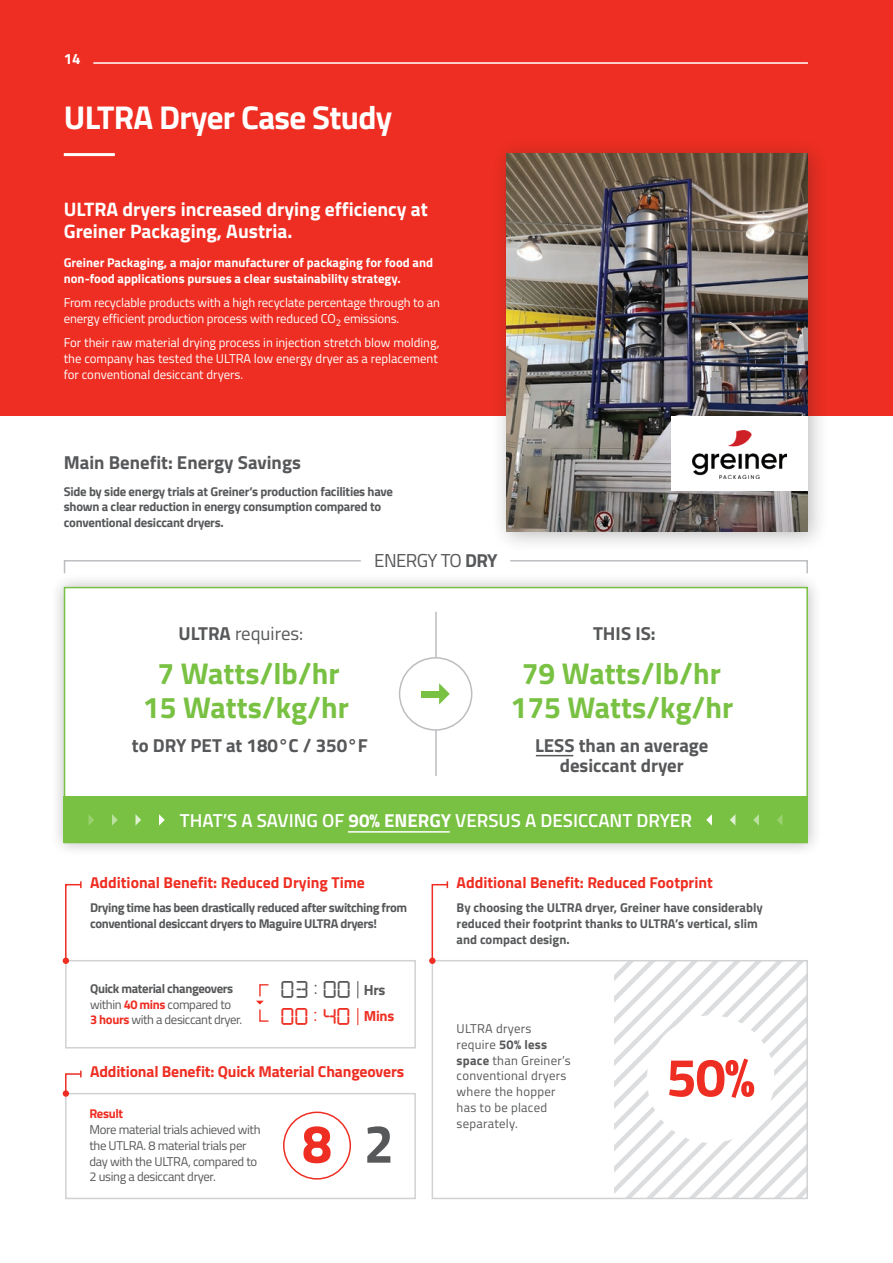
<style>
.page{position:relative;width:893px;height:1263px;background:#fff}
.page>*{position:absolute;margin:0;border:0;box-sizing:border-box;transform-origin:0 0}
.t1{font:700 54px "Titillium Web";color:#ee2e22}
.t2{font:700 33px "Titillium Web";letter-spacing:-.02em;color:#fff}
.t3{font:700 30px/34px "Titillium Web";color:#79c142;text-align:center}
.t4{font:700 24.6px/26.8px "Date Stamp Alt";letter-spacing:.075em;color:#57585a}
.t5{font:700 19.5px/22.5px "Titillium Web";color:#fff}
.t6{font:700 18.75px/19.5px "Titillium Web";color:#57585a;text-align:center}
.t7{font:600 18.75px "Titillium Web";color:#fff}
.t8{font:18.75px "Titillium Web";letter-spacing:-.01em;color:#57585a}
.t9{font:18.75px "Titillium Web";letter-spacing:-.03em;color:#57585a}
.t10{font:700 15.75px "Titillium Web";color:#ee2e22}
.t11{font:700 15px "Titillium Web";color:#fff}
.t12{font:700 14.55px "Titillium Web";color:#57585a}
.t13{font:12.75px/15.8px "Titillium Web";letter-spacing:-.005em;color:#fff}
.t14{font:700 12.75px/15.8px "Titillium Web";letter-spacing:-.02em;color:#57585a}
.t15{font:12.75px/15.8px "Titillium Web";letter-spacing:-.025em;color:#57585a}
.t16{font:700 12.75px/15.8px "Titillium Web";color:#57585a}
.t17{font:700 12.75px/15.8px "Titillium Web";color:#fff}
.t18{font:12.75px/15.8px "Titillium Web";letter-spacing:.02em;color:#57585a}
.t19{font:700 12.75px "Titillium Web";letter-spacing:-.025em;color:#ee2e22}
.s1{font-weight:700}
.s2{font-weight:700;color:#ee2e22}
.s3{color:#ee2e22}
.s4{font-family:"Titillium Web";font-size:14.55px;color:#ee2e22}
.s5{color:#57585a}
</style>
<div class="page">
<div style="left:49px;top:572px;width:773px;height:285px;background:#231f20;opacity:.3"></div>
<div style="left:64px;top:587px;width:744px;height:256px;background:#fff;border:2px solid #79c142"></div>
<div style="left:0;top:0;width:893px;height:416px;background:#ee2e22"></div>
<hr style="left:64px;top:153px;width:51px;height:3px;background:#fff">
<div style="left:490px;top:137px;width:340px;height:416px;background:#231f20;opacity:.3"></div>
<img style="left:506px;top:153px;width:302px;height:378px">
<div style="left:672px;top:416px;width:136px;height:74px;background:#fff"></div>
<img style="left:693px;top:430px;width:94px;height:48px">
<svg style="left:509px;top:560px;width:300px;height:15px"></svg>
<div style="left:64px;top:796px;width:744px;height:47px;background:#79c142"></div>
<hr style="left:435px;top:612px;width:2px;height:164px;background:#bcbdc0">
<div style="left:400px;top:658px;width:72px;height:72px;background:#fff;border-radius:50%"></div>
<div style="left:399px;top:657px;width:73px;height:74px;border:2px solid #bcbdc0;border-radius:50%"></div>
<div style="left:421px;top:691px;width:21px;height:6px;background:#79c142"></div>
<svg style="left:439px;top:683px;width:11px;height:21px"></svg>
<svg style="left:63px;top:560px;width:299px;height:15px"></svg>
<svg style="left:753px;top:814px;width:6px;height:11px"></svg>
<svg style="left:706px;top:814px;width:6px;height:11px"></svg>
<svg style="left:777px;top:815px;width:5px;height:10px"></svg>
<svg style="left:730px;top:815px;width:5px;height:10px"></svg>
<svg style="left:112px;top:814px;width:6px;height:11px"></svg>
<svg style="left:159px;top:814px;width:6px;height:11px"></svg>
<svg style="left:89px;top:815px;width:5px;height:10px"></svg>
<svg style="left:136px;top:815px;width:5px;height:10px"></svg>
<hr style="left:348px;top:831px;width:102px;height:2px;background:#fff">
<hr style="left:536px;top:755px;width:37px;height:1px;background:#57585a">
<svg style="left:614px;top:963px;width:191px;height:233px"></svg>
<div style="left:432px;top:960px;width:376px;height:239px;border:2px solid #d1d2d4"></div>
<div style="left:647px;top:1015px;width:127px;height:128px;background:#fff;border-radius:50%"></div>
<div style="left:65px;top:960px;width:351px;height:88px;border:2px solid #d1d2d4"></div>
<svg style="left:357px;top:981px;width:1px;height:17px"></svg>
<svg style="left:357px;top:1008px;width:1px;height:17px"></svg>
<svg style="left:256px;top:984px;width:13px;height:38px"></svg>
<svg style="left:65px;top:881px;width:17px;height:81px"></svg>
<svg style="left:65px;top:1071px;width:17px;height:21px"></svg>
<svg style="left:431px;top:881px;width:18px;height:81px"></svg>
<div style="left:63px;top:957px;width:6px;height:7px;background:#ee2e22;border-radius:50%"></div>
<div style="left:429px;top:957px;width:7px;height:7px;background:#ee2e22;border-radius:50%"></div>
<div style="left:283px;top:1111px;width:68px;height:68px;border:2px solid #ee2e22;border-radius:50%"></div>
<div style="left:65px;top:1093px;width:351px;height:106px;border:2px solid #d1d2d4"></div>
<div style="left:63px;top:1090px;width:6px;height:7px;background:#ee2e22;border-radius:50%"></div>
<hr style="left:93px;top:62px;width:715px;height:2px;background:#fff">
<p class="t11" style="left:64px;top:47px;width:18px">14</p>
<h2 class="t2" style="left:64px;top:92px;width:330px">ULTRA Dryer Case Study</h2>
<h3 class="t5" style="left:64px;top:197px;width:366px">ULTRA dryers increased drying efficiency at<br>Greiner Packaging, Austria.</h3>
<p class="t17" style="left:64px;top:254px;width:371px">Greiner Packaging, a major manufacturer of packaging for food and non-food applications pursues a clear sustainability strategy.</p>
<p class="t13" style="left:64px;top:294px;width:378px">From recyclable products with a high recyclate percentage through to an energy efficient production process with reduced CO<sub>2</sub> emissions.</p>
<p class="t13" style="left:64px;top:334px;width:377px">For their raw material drying process in injection stretch blow molding, the company has tested the ULTRA low energy dryer as a replacement for conventional desiccant dryers.</p>
<h3 class="t6" style="left:64px;top:451px;width:239px">Main Benefit: Energy Savings</h3>
<p class="t14" style="left:64px;top:482px;width:331px">Side by side energy trials at Greiner’s production facilities have shown a clear reduction in energy consumption compared to conventional desiccant dryers.</p>
<h3 class="t9" style="left:374px;top:547px;width:125px">ENERGY TO <span class="s1">DRY</span></h3>
<h3 class="t8" style="left:179px;top:619px;width:126px"><span class="s1">ULTRA</span> requires:</h3>
<h3 class="t6" style="left:593px;top:622px;width:64px">THIS IS:</h3>
<h3 class="t3" style="left:157px;top:655px;width:184px">7 Watts/lb/hr</h3>
<h3 class="t3" style="left:143px;top:689px;width:207px">15 Watts/kg/hr</h3>
<h3 class="t3" style="left:510px;top:655px;width:224px">79 Watts/lb/hr<br>175 Watts/kg/hr</h3>
<h3 class="t6" style="left:132px;top:735px;width:237px">to DRY PET at 180°C / 350°F</h3>
<h3 class="t6" style="left:535px;top:735px;width:175px">LESS than an average desiccant dryer</h3>
<h3 class="t7" style="left:180px;top:806px;width:514px">THAT’S A SAVING OF <span class="s1">90% ENERGY</span> VERSUS A DESICCANT DRYER</h3>
<p class="t10" style="left:90px;top:870px;width:276px">Additional Benefit: Reduced Drying Time</p>
<p class="t14" style="left:90px;top:899px;width:319px">Drying time has been drastically reduced after switching from conventional desiccant dryers to Maguire ULTRA dryers!</p>
<p class="t15" style="left:90px;top:980px;width:154px"><span class="s1">Quick material changeovers </span>within <span class="s2">40 mins</span> compared to<br><span class="s2">3 hours</span> with a desiccant dryer.</p>
<h3 class="t4" style="left:281px;top:976px;width:114px">03:00<br><span class="s3">00:40</span> <span class="s4">Mins</span></h3>
<p class="t12" style="left:364px;top:978px;width:23px">Hrs</p>
<p class="t10" style="left:90px;top:1060px;width:316px">Additional Benefit: Quick Material Changeovers</p>
<p class="t19" style="left:89px;top:1104px;width:35px">Result</p>
<p class="t15" style="left:89px;top:1121px;width:173px">More material trials achieved with the UTLRA. 8 material trials per day with the ULTRA, compared to<br>2 using a desiccant dryer.</p>
<h1 class="t1" style="left:302px;top:1102px;width:94px">8 <span class="s5">2</span></h1>
<p class="t10" style="left:457px;top:870px;width:258px">Additional Benefit: Reduced Footprint</p>
<p class="t16" style="left:457px;top:899px;width:308px">By choosing the ULTRA dryer, Greiner have considerably reduced their footprint thanks to ULTRA’s vertical, slim and compact design.</p>
<p class="t18" style="left:457px;top:1020px;width:116px">ULTRA dryers require <span class="s1">50% less space</span> than Greiner’s conventional dryers where the hopper has to be placed separately.</p>
<h1 class="t1" style="left:666px;top:1036px;width:90px">50%</h1>
</div>
